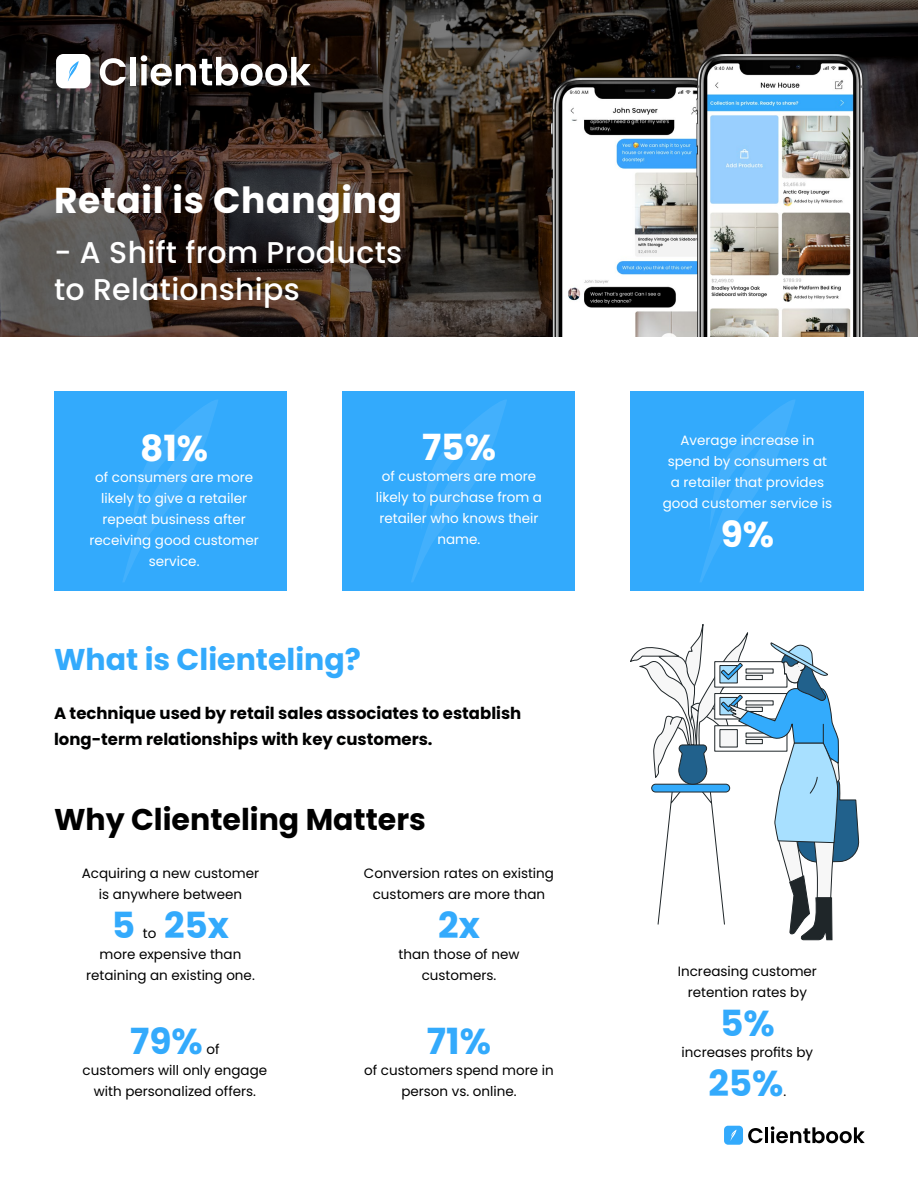
<style>
.page{position:relative;width:918px;height:1188px;background:#fff}
.page>*{position:absolute;margin:0;border:0;box-sizing:border-box;transform-origin:0 0}
.t1{font:700 36px "Poppins";letter-spacing:.02em;color:#fff}
.t2{font:700 36px "Poppins";color:#33aafc}
.t3{font:500 30px/37.5px "Poppins";letter-spacing:.01em;color:#fff}
.t4{font:700 30px "Poppins";color:#000}
.t5{font:700 30px "Poppins";color:#33aafc}
.t6{font:700 16.5px/25.5px "Poppins";color:#000101}
.t7{font:13.5px/21px "Poppins";color:#000101;text-align:center}
.t8{font:13.5px/21px "Poppins";color:#fff;text-align:center}
</style>
<div class="page">
<div style="left:54px;top:391px;width:233px;height:200px;background:#33aafc"></div>
<div style="left:343px;top:391px;width:232px;height:200px;background:#33aafc"></div>
<div style="left:631px;top:391px;width:233px;height:200px;background:#33aafc"></div>
<svg style="left:411px;top:400px;width:96px;height:182px"></svg>
<svg style="left:123px;top:400px;width:95px;height:182px"></svg>
<svg style="left:700px;top:400px;width:95px;height:182px"></svg>
<svg style="left:0;top:0;width:918px;height:337px;background:#362c27"></svg>
<div style="left:56px;top:54px;width:34px;height:34px;background:#fff;border-radius:7px"></div>
<svg style="left:68px;top:61px;width:11px;height:20px"></svg>
<svg style="left:100px;top:58px;width:26px;height:28px"></svg>
<div style="left:131px;top:57px;width:5px;height:28px;background:#fff"></div>
<svg style="left:141px;top:55px;width:170px;height:31px"></svg>
<div style="left:724px;top:1126px;width:19px;height:19px;background:#33aafc;border-radius:4px"></div>
<svg style="left:731px;top:1130px;width:6px;height:10px"></svg>
<svg style="left:748px;top:1128px;width:15px;height:15px"></svg>
<hr style="left:765px;top:1127px;width:3px;height:16px;background:#000">
<svg style="left:771px;top:1126px;width:94px;height:17px"></svg>
<img style="left:551px;top:77px;width:146px;height:260px">
<img style="left:697px;top:54px;width:166px;height:283px">
<svg style="left:630px;top:624px;width:230px;height:316px"></svg>
<h1 class="t1" style="left:54px;top:180px;width:350px">Retail is Changing</h1>
<h2 class="t3" style="left:54px;top:234px;width:350px">- A Shift from Products to Relationships</h2>
<h1 class="t1" style="left:140px;top:428px;width:70px">81%</h1>
<p class="t8" style="left:89px;top:467px;width:171px">of consumers are more likely to give a retailer repeat business after receiving good customer service.</p>
<h1 class="t1" style="left:422px;top:427px;width:75px">75%</h1>
<p class="t8" style="left:376px;top:466px;width:168px">of customers are more likely to purchase from a retailer who knows their name.</p>
<h2 class="t5" style="left:54px;top:642px;width:308px">What is Clienteling?</h2>
<p class="t6" style="left:54px;top:701px;width:469px">A technique used by retail sales associates to establish long-term relationships with key customers.</p>
<h2 class="t4" style="left:54px;top:802px;width:373px">Why Clienteling Matters</h2>
<p class="t7" style="left:82px;top:863px;width:179px">Acquiring a new customer is anywhere between</p>
<h1 class="t2" style="left:112px;top:904px;width:25px">5</h1>
<h1 class="t2" style="left:164px;top:904px;width:67px">25x</h1>
<p class="t7" style="left:86px;top:944px;width:170px">more expensive than retaining an existing one.</p>
<p class="t7" style="left:143px;top:923px;width:15px">to</p>
<h1 class="t2" style="left:130px;top:1021px;width:74px">79%</h1>
<p class="t7" style="left:207px;top:1039px;width:15px">of</p>
<p class="t7" style="left:83px;top:1060px;width:186px">customers will only engage</p>
<p class="t7" style="left:94px;top:1081px;width:164px">with personalized offers.</p>
<p class="t7" style="left:364px;top:863px;width:192px">Conversion rates on existing customers are more than</p>
<h1 class="t2" style="left:438px;top:904px;width:43px">2x</h1>
<p class="t7" style="left:399px;top:944px;width:122px">than those of new customers.</p>
<h1 class="t2" style="left:427px;top:1021px;width:66px">71%</h1>
<p class="t7" style="left:364px;top:1060px;width:191px">of customers spend more in person vs. online.</p>
<p class="t8" style="left:663px;top:429px;width:171px">Average increase in spend by consumers at a retailer that provides good customer service is</p>
<h1 class="t1" style="left:721px;top:513px;width:55px">9%</h1>
<p class="t7" style="left:678px;top:960px;width:141px">Increasing customer retention rates by</p>
<h1 class="t2" style="left:720px;top:1002px;width:56px">5%</h1>
<p class="t7" style="left:682px;top:1041px;width:133px">increases profits by</p>
<h1 class="t2" style="left:708px;top:1062px;width:77px">25%</h1>
<p class="t7" style="left:784px;top:1080px;width:4px">.</p>
</div>
